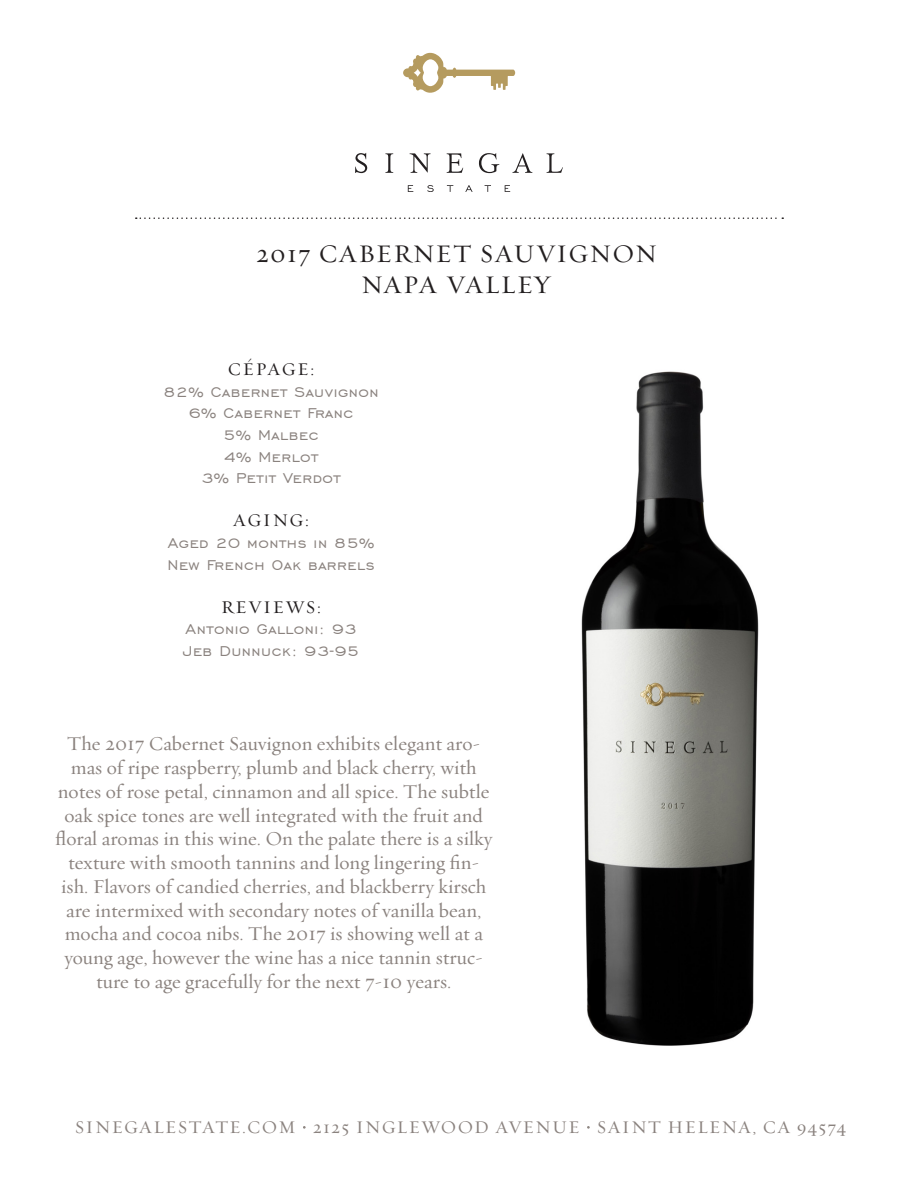
<style>
.page{position:relative;width:918px;height:1188px;background:#fff}
.page>*{position:absolute;margin:0;border:0;box-sizing:border-box;transform-origin:0 0}
.t1{font:25.5px "Requiem Text HTF Roman";letter-spacing:.05em;color:#231f20}
.Vintage_Notes{font:19.8px/23.7px "Requiem Text";color:#8a827e;text-align:center}
.t2{font:18px/21.6px "Engravers Gothic BT";letter-spacing:.03em;color:#8a827e}
.t3{font:18px "Requiem Text";letter-spacing:.07em;color:#8a827e}
.t4{font:18px "Requiem Text";letter-spacing:.09em;color:#231f20}
</style>
<div class="page">
<svg style="left:408px;top:185px;width:5px;height:7px"></svg>
<svg style="left:427px;top:185px;width:7px;height:7px"></svg>
<svg style="left:447px;top:185px;width:6px;height:7px"></svg>
<svg style="left:465px;top:185px;width:8px;height:7px"></svg>
<svg style="left:485px;top:185px;width:6px;height:7px"></svg>
<svg style="left:505px;top:185px;width:5px;height:7px"></svg>
<svg style="left:355px;top:153px;width:12px;height:20px"></svg>
<svg style="left:385px;top:153px;width:8px;height:20px"></svg>
<svg style="left:410px;top:153px;width:21px;height:20px"></svg>
<svg style="left:447px;top:153px;width:16px;height:20px"></svg>
<svg style="left:479px;top:153px;width:20px;height:20px"></svg>
<svg style="left:512px;top:153px;width:20px;height:20px"></svg>
<svg style="left:547px;top:153px;width:16px;height:20px"></svg>
<svg style="left:403px;top:53px;width:112px;height:40px"></svg>
<img style="left:581px;top:371px;width:178px;height:675px">
<svg style="left:136px;top:217px;width:647px;height:2px"></svg>
<p class="t1" style="left:256px;top:239px;width:402px">2017 CABERNET SAUVIGNON</p>
<p class="t1" style="left:361px;top:269px;width:192px">NAPA VALLEY</p>
<p class="t4" style="left:228px;top:356px;width:88px">CÉPAGE:</p>
<p class="t2" style="left:163px;top:381px;width:217px">82% Cabernet Sauvignon</p>
<p class="t2" style="left:189px;top:402px;width:166px">6% Cabernet Franc</p>
<p class="t2" style="left:223px;top:424px;width:97px">5% Malbec</p>
<p class="t2" style="left:224px;top:445px;width:96px">4% Merlot</p>
<p class="t2" style="left:201px;top:467px;width:141px">3% Petit Verdot</p>
<p class="t4" style="left:233px;top:507px;width:77px">AGING:</p>
<p class="t2" style="left:168px;top:532px;width:209px">Aged 20 months in 85%<br>New French Oak barrels</p>
<p class="t4" style="left:221px;top:594px;width:101px">REVIEWS:</p>
<p class="t2" style="left:186px;top:618px;width:172px">Antonio Galloni: 93</p>
<p class="t2" style="left:183px;top:640px;width:178px">Jeb Dunnuck: 93-95</p>
<p class="Vintage_Notes" style="left:55px;top:731px;width:439px">The 2017 Cabernet Sauvignon exhibits elegant aro&shy;mas of ripe raspberry, plumb and black cherry, with notes of rose petal, cinnamon and all spice. The subtle oak spice tones are well integrated with the fruit and floral aromas in this wine. On the palate there is a silky texture with smooth tannins and long lingering fin&shy;ish. Flavors of candied cherries, and blackberry kirsch are intermixed with secondary notes of vanilla bean, mocha and cocoa nibs. The 2017 is showing well at a young age, however the wine has a nice tannin struc&shy;ture to age gracefully for the next 7-10 years.</p>
<p class="t3" style="left:75px;top:1114px;width:773px">SINEGALESTATE.COM • 2125 INGLEWOOD AVENUE • SAINT HELENA, CA 94574</p>
</div>
